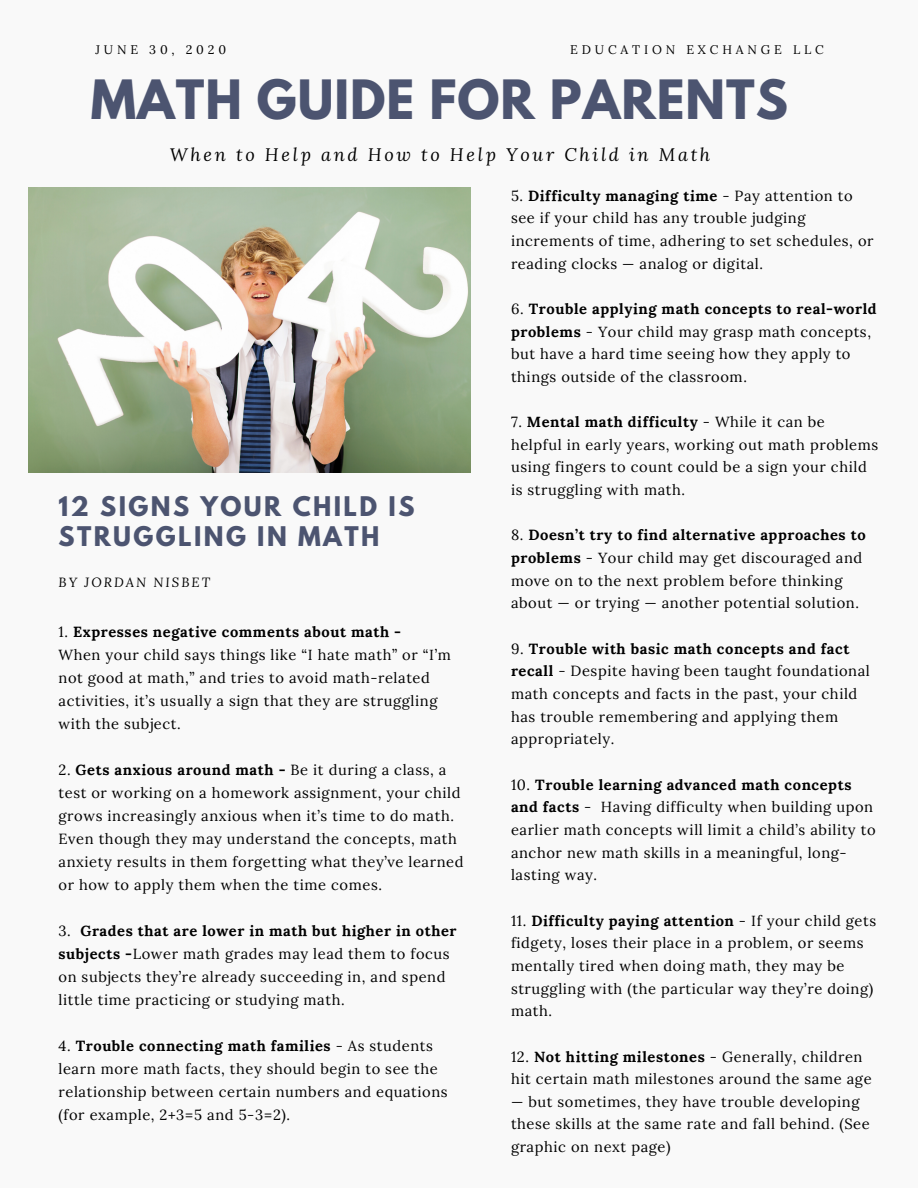
<style>
.page{position:relative;width:918px;height:1188px;background:#f9f9f9}
.page>*{position:absolute;margin:0;border:0;box-sizing:border-box;transform-origin:0 0}
.t1{font:700 48px "League Spartan";letter-spacing:.02em;color:#4c5470}
.t2{font:700 24px/30px "League Spartan";letter-spacing:.1em;color:#4c5470}
.t3{font:italic 18px "Lora";letter-spacing:.15em;color:#000}
.t4{font:14.7px/22.6px "Lora";letter-spacing:.04em;color:#000}
.t5{font:italic 13.2px "Lora";letter-spacing:.15em;color:#000}
.t6{font:12.45px "Lora";letter-spacing:.31em;color:#000}
.s1{font-weight:700}
</style>
<div class="page">
<img style="left:28px;top:188px;width:442px;height:284px">
<p class="t6" style="left:95px;top:41px;width:132px">JUNE 30, 2020</p>
<p class="t6" style="left:570px;top:41px;width:255px">EDUCATION EXCHANGE LLC</p>
<h1 class="t1" style="left:91px;top:76px;width:699px">MATH GUIDE FOR PARENTS</h1>
<p class="t3" style="left:170px;top:143px;width:542px">When to Help and How to Help Your Child in Math</p>
<h2 class="t2" style="left:59px;top:494px;width:357px">12 SIGNS YOUR CHILD IS<br>STRUGGLING IN MATH</h2>
<p class="t5" style="left:59px;top:574px;width:153px">BY JORDAN NISBET</p>
<p class="t4" style="left:59px;top:621px;width:394px">1. <span class="s1">Expresses negative comments about math -<br></span>When your child says things like “I hate math” or “I’m not good at math,” and tries to avoid math-related activities, it’s usually a sign that they are struggling with the subject.</p>
<p class="t4" style="left:59px;top:758px;width:407px">2. <span class="s1">Gets anxious around math -</span> Be it during a class, a test or working on a homework assignment, your child grows increasingly anxious when it’s time to do math.<br>Even though they may understand the concepts, math anxiety results in them forgetting what they’ve learned or how to apply them when the time comes.</p>
<p class="t4" style="left:59px;top:919px;width:400px">3. <span class="s1">Grades that are lower in math but higher in other subjects -</span>Lower math grades may lead them to focus on subjects they’re already succeeding in, and spend little time practicing or studying math.</p>
<p class="t4" style="left:59px;top:1034px;width:391px">4. <span class="s1">Trouble connecting math families</span> - As students learn more math facts, they should begin to see the relationship between certain numbers and equations (for example, 2+3=5 and 5-3=2).</p>
<p class="t4" style="left:511px;top:184px;width:364px">5. <span class="s1">Difficulty managing time</span> - Pay attention to see if your child has any trouble judging increments of time, adhering to set schedules, or reading clocks — analog or digital.</p>
<p class="t4" style="left:511px;top:297px;width:367px">6. <span class="s1">Trouble applying math concepts to real-world problems</span> - Your child may grasp math concepts, but have a hard time seeing how they apply to things outside of the classroom.</p>
<p class="t4" style="left:511px;top:410px;width:369px">7. <span class="s1">Mental math difficulty</span> - While it can be helpful in early years, working out math problems using fingers to count could be a sign your child is struggling with math.</p>
<p class="t4" style="left:511px;top:524px;width:356px">8. <span class="s1">Doesn’t try to find alternative approaches to problems</span> - Your child may get discouraged and move on to the next problem before thinking about — or trying — another potential solution.</p>
<p class="t4" style="left:511px;top:637px;width:360px">9. <span class="s1">Trouble with basic math concepts and fact recall</span> - Despite having been taught foundational math concepts and facts in the past, your child has trouble remembering and applying them appropriately.</p>
<p class="t4" style="left:511px;top:773px;width:366px">10. <span class="s1">Trouble learning advanced math concepts and facts</span> - Having difficulty when building upon earlier math concepts will limit a child’s ability to anchor new math skills in a meaningful, long&shy;lasting way.</p>
<p class="t4" style="left:511px;top:909px;width:367px">11. <span class="s1">Difficulty paying attention</span> - If your child gets fidgety, loses their place in a problem, or seems mentally tired when doing math, they may be struggling with (the particular way they’re doing) math.</p>
<p class="t4" style="left:511px;top:1045px;width:362px">12. <span class="s1">Not hitting milestones</span> - Generally, children hit certain math milestones around the same age</p>
<p class="t4" style="left:511px;top:1090px;width:360px">— but sometimes, they have trouble developing these skills at the same rate and fall behind. (See graphic on next page)</p>
</div>
